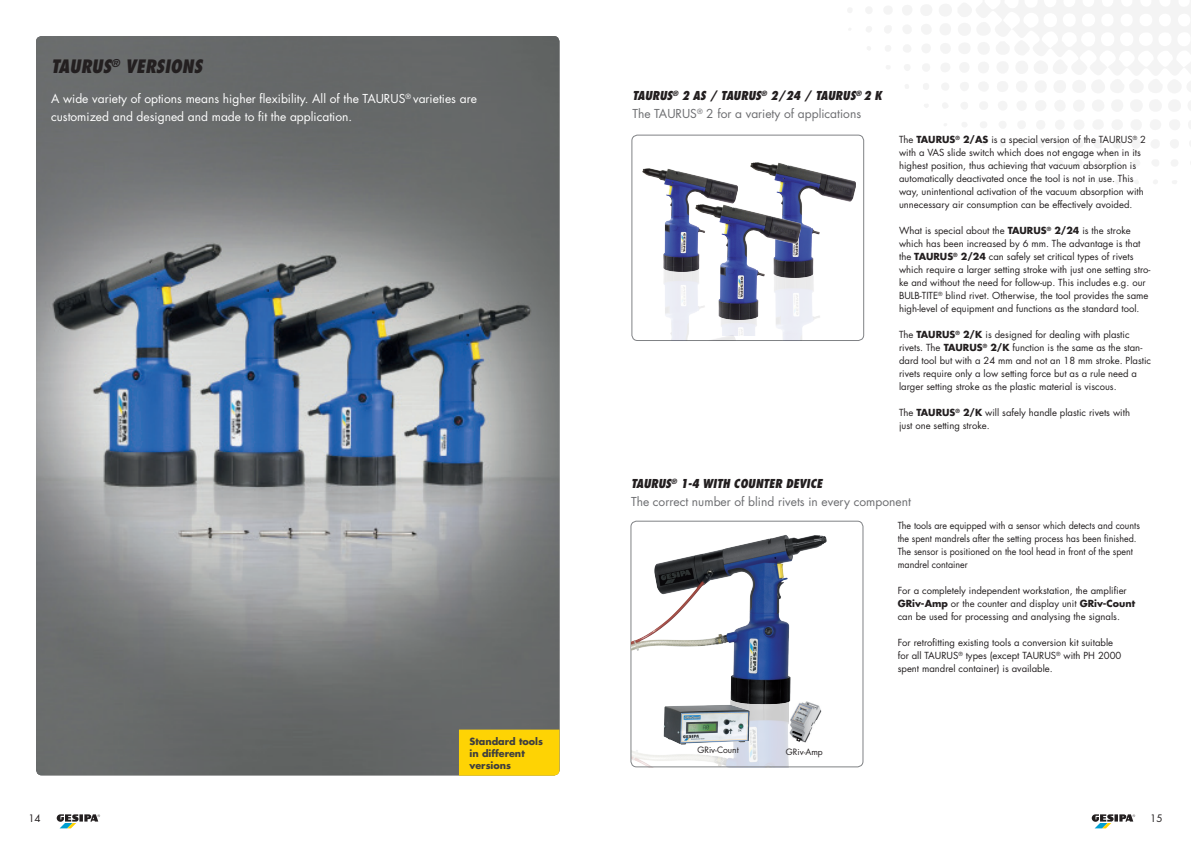
<style>
.page{position:relative;width:1191px;height:842px;background:#fff}
.page>*{position:absolute;margin:0;border:0;box-sizing:border-box;transform-origin:0 0}
.t1{font:italic 800 condensed 18px "Futura Std";color:#231f20}
.t2{font:12px/18px "Futura Std";color:#6c6d70}
.t3{font:12px/18px "Futura Std";color:#fff}
.t4{font:10px "Futura Std";color:#231f20}
.t5{font:700 9.6px/12px "Futura Std";color:#3e3e3f}
.t6{font:9.5px/13px "Futura Std";color:#231f20}
.t7{font:9.5px/13px "Futura Std";color:#231f20;scale:.94 1}
.t8{font:8.5px "Futura Std";color:#231f20}
.s1{font-weight:800;font-style:italic;font-stretch:condensed;color:#231f20}
.s2{font-weight:700}
</style>
<div class="page">
<svg style="left:57px;top:814px;width:43px;height:14px"></svg>
<svg style="left:1091px;top:814px;width:44px;height:14px"></svg>
<svg style="left:866px;top:7px;width:6px;height:7px"></svg>
<svg style="left:848px;top:8px;width:4px;height:5px"></svg>
<svg style="left:866px;top:26px;width:6px;height:6px"></svg>
<svg style="left:884px;top:0;width:307px;height:166px"></svg>
<svg style="left:1153px;top:180px;width:5px;height:4px"></svg>
<svg style="left:1134px;top:180px;width:4px;height:4px"></svg>
<svg style="left:1172px;top:181px;width:5px;height:3px"></svg>
<img style="left:631px;top:710px;width:191px;height:56px">
<div style="left:630px;top:521px;width:233px;height:246px;border:1px solid #808285;border-radius:6px"></div>
<img style="left:662px;top:710px;width:89px;height:34px">
<img style="left:789px;top:710px;width:32px;height:32px">
<img style="left:631px;top:526px;width:196px;height:184px">
<div style="left:631px;top:135px;width:233px;height:206px;border:1px solid #808285;border-radius:6px"></div>
<img style="left:750px;top:163px;width:105px;height:109px">
<img style="left:750px;top:272px;width:106px;height:69px">
<img style="left:642px;top:168px;width:95px;height:98px">
<img style="left:643px;top:266px;width:94px;height:75px">
<img style="left:699px;top:320px;width:97px;height:15px">
<img style="left:695px;top:205px;width:105px;height:115px">
<img style="left:36px;top:36px;width:523px;height:739px">
<div style="left:459px;top:729px;width:100px;height:47px;background:#fed304"></div>
<h1 class="t1" style="left:51px;top:55px;width:153px">TAURUS<sup>®</sup> VERSIONS</h1>
<p class="t3" style="left:51px;top:90px;width:427px">A wide variety of options means higher flexibility. All of the TAURUS<sup>®</sup> varieties are customized and designed and made to fit the application.</p>
<p class="t5" style="left:469px;top:735px;width:75px">Standard tools in different versions</p>
<p class="t2" style="left:632px;top:86px;width:251px"><span class="s1">TAURUS</span><sup>®</sup> <span class="s1">2 AS / TAURUS</span><sup>®</sup> <span class="s1">2/24 / TAURUS</span><sup>®</sup> <span class="s1">2 K<br></span>The TAURUS<sup>®</sup> 2 for a variety of applications</p>
<p class="t6" style="left:899px;top:133px;width:248px">The <span class="s2">TAURUS</span><sup>®</sup> <span class="s2">2/AS</span> is a special version of the TAURUS<sup>®</sup> 2 with a VAS slide switch which does not engage when in its highest position, thus achieving that vacuum absorption is automatically deactivated once the tool is not in use. This way, unintentional activation of the vacuum absorption with unnecessary air consumption can be effectively avoided.</p>
<p class="t6" style="left:899px;top:224px;width:253px">What is special about the <span class="s2">TAURUS</span><sup>®</sup> <span class="s2">2/24</span> is the stroke which has been increased by 6 mm. The advantage is that the <span class="s2">TAURUS</span><sup>®</sup> <span class="s2">2/24</span> can safely set critical types of rivets which require a larger setting stroke with just one setting stro&shy;ke and without the need for follow-up. This includes e.g. our BULB-TITE<sup>®</sup> blind rivet. Otherwise, the tool provides the same high-level of equipment and functions as the standard tool.</p>
<p class="t6" style="left:899px;top:328px;width:254px">The <span class="s2">TAURUS</span><sup>®</sup> <span class="s2">2/K</span> is designed for dealing with plastic rivets. The <span class="s2">TAURUS</span><sup>®</sup> <span class="s2">2/K</span> function is the same as the stan&shy;dard tool but with a 24 mm and not an 18 mm stroke. Plastic rivets require only a low setting force but as a rule need a larger setting stroke as the plastic material is viscous.</p>
<p class="t6" style="left:899px;top:406px;width:232px">The <span class="s2">TAURUS</span><sup>®</sup> <span class="s2">2/K</span> will safely handle plastic rivets with just one setting stroke.</p>
<p class="t2" style="left:631px;top:474px;width:281px"><span class="s1">TAURUS</span><sup>®</sup> <span class="s1">1-4 WITH COUNTER DEVICE<br></span>The correct number of blind rivets in every component</p>
<p class="t7" style="left:897px;top:519px;width:259px">The tools are equipped with a sensor which detects and counts the spent mandrels after the setting process has been finished.<br>The sensor is positioned on the tool head in front of the spent mandrel container</p>
<p class="t6" style="left:897px;top:584px;width:239px">For a completely independent workstation, the amplifier<br><span class="s2">GRiv-Amp</span> or the counter and display unit <span class="s2">GRiv-Count </span>can be used for processing and analysing the signals.</p>
<p class="t6" style="left:897px;top:636px;width:225px">For retrofitting existing tools a conversion kit suitable for all TAURUS<sup>®</sup> types (except TAURUS<sup>®</sup> with PH 2000 spent mandrel container) is available.</p>
<p class="t8" style="left:697px;top:745px;width:43px">GRiv-Count</p>
<p class="t8" style="left:786px;top:746px;width:38px">GRiv-Amp</p>
<p class="t4" style="left:28px;top:812px;width:14px">14</p>
<p class="t4" style="left:1150px;top:812px;width:14px">15</p>
</div>
